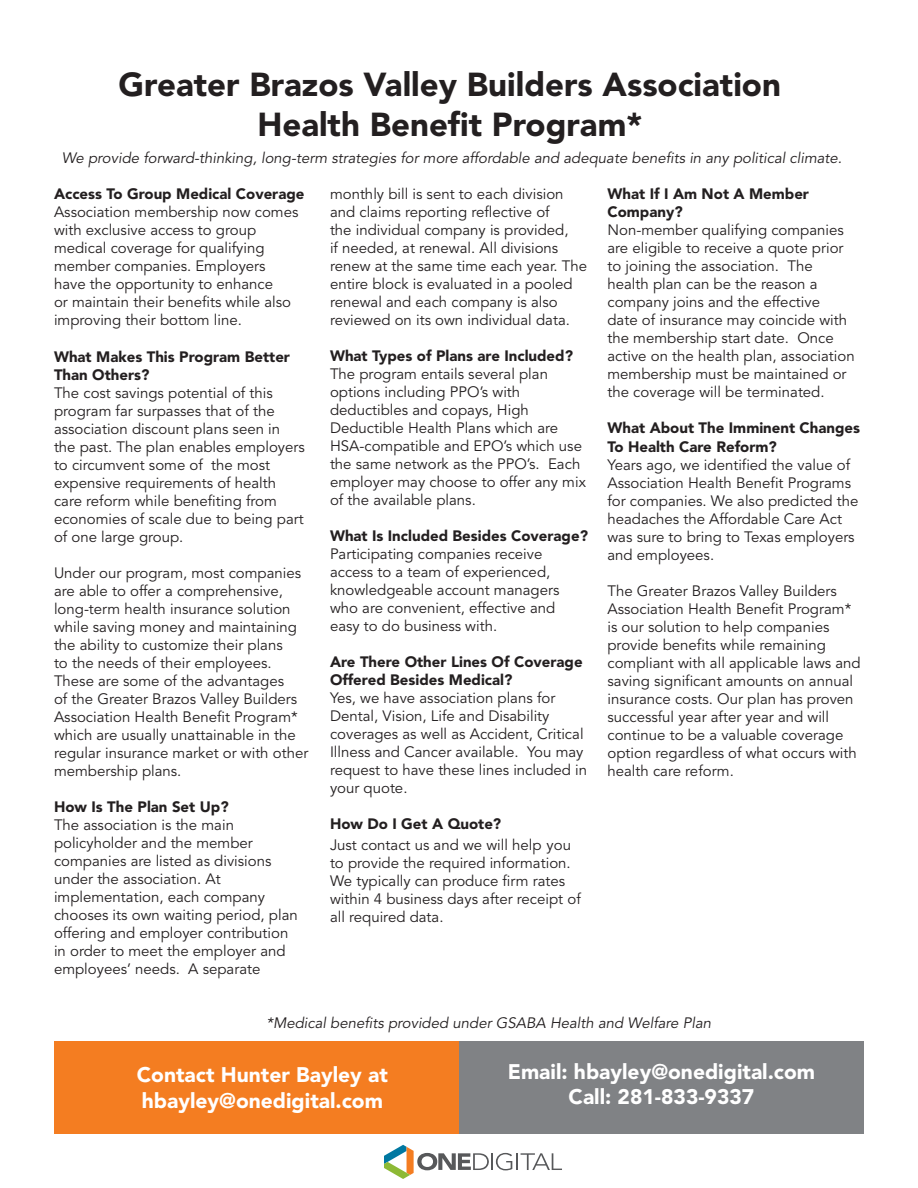
<style>
.page{position:relative;width:918px;height:1188px;background:#fff}
.page>*{position:absolute;margin:0;border:0;box-sizing:border-box;transform-origin:0 0}
.t1{font:900 33px "Avenir";color:#231f20}
.t2{font:900 21px/25.2px "Avenir";color:#fff}
.t3{font:15px/18px "Avenir";color:#231f20}
.t4{font:900 15px/18px "Avenir";color:#231f20}
.t5{font:italic 15px "Avenir";color:#231f20}
</style>
<div class="page">
<div style="left:459px;top:1041px;width:405px;height:93px;background:#808285"></div>
<div style="left:54px;top:1041px;width:405px;height:93px;background:#f47d21"></div>
<svg style="left:384px;top:1145px;width:178px;height:34px"></svg>
<p class="t1" style="left:119px;top:64px;width:664px">Greater Brazos Valley Builders Association</p>
<p class="t1" style="left:257px;top:105px;width:386px">Health Benefit Program*</p>
<p class="t5" style="left:62px;top:149px;width:782px">We provide forward-thinking, long-term strategies for more affordable and adequate benefits in any political climate.</p>
<p class="t4" style="left:54px;top:184px;width:252px">Access To Group Medical Coverage</p>
<p class="t3" style="left:54px;top:203px;width:246px">Association membership now comes with exclusive access to group medical coverage for qualifying member companies. Employers have the opportunity to enhance<br>or maintain their benefits while also improving their bottom line.</p>
<p class="t4" style="left:54px;top:348px;width:238px">What Makes This Program Better<br>Than Others?</p>
<p class="t3" style="left:54px;top:385px;width:220px">The cost savings potential of this</p>
<p class="t3" style="left:54px;top:403px;width:222px">program far surpasses that of the</p>
<p class="t3" style="left:54px;top:421px;width:228px">association discount plans seen in</p>
<p class="t3" style="left:54px;top:439px;width:252px">the past. The plan enables employers to circumvent some of the most expensive requirements of health care reform while benefiting from economies of scale due to being part of one large group.</p>
<p class="t3" style="left:54px;top:565px;width:256px">Under our program, most companies are able to offer a comprehensive, long-term health insurance solution while saving money and maintaining the ability to customize their plans<br>to the needs of their employees.<br>These are some of the advantages<br>of the Greater Brazos Valley Builders Association Health Benefit Program* which are usually unattainable in the regular insurance market or with other membership plans.</p>
<p class="t4" style="left:54px;top:798px;width:176px">How Is The Plan Set Up?</p>
<p class="t3" style="left:54px;top:817px;width:245px">The association is the main policyholder and the member companies are listed as divisions under the association. At implementation, each company chooses its own waiting period, plan offering and employer contribution in order to meet the employer and employees’ needs. A separate</p>
<p class="t4" style="left:608px;top:184px;width:203px">What If I Am Not A Member<br>Company?</p>
<p class="t3" style="left:608px;top:221px;width:249px">Non-member qualifying companies are eligible to receive a quote prior to joining the association. The health plan can be the reason a company joins and the effective<br>date of insurance may coincide with the membership start date. Once active on the health plan, association membership must be maintained or the coverage will be terminated.</p>
<p class="t4" style="left:608px;top:417px;width:254px;line-height:19.8px">What About The Imminent Changes<br>To Health Care Reform?</p>
<p class="t3" style="left:607px;top:457px;width:253px">Years ago, we identified the value of<br>Association Health Benefit Programs for companies. We also predicted the headaches the Affordable Care Act was sure to bring to Texas employers and employees.</p>
<p class="t3" style="left:607px;top:583px;width:255px">The Greater Brazos Valley Builders Association Health Benefit Program* is our solution to help companies provide benefits while remaining compliant with all applicable laws and saving significant amounts on annual insurance costs. Our plan has proven successful year after year and will continue to be a valuable coverage option regardless of what occurs with health care reform.</p>
<p class="t3" style="left:330px;top:185px;width:259px">monthly bill is sent to each division and claims reporting reflective of<br>the individual company is provided,<br>if needed, at renewal. All divisions renew at the same time each year. The</p>
<p class="t3" style="left:330px;top:275px;width:244px">entire block is evaluated in a pooled renewal and each company is also reviewed on its own individual data.</p>
<p class="t4" style="left:330px;top:346px;width:245px">What Types of Plans are Included?</p>
<p class="t3" style="left:330px;top:365px;width:257px">The program entails several plan options including PPO’s with deductibles and copays, High<br>Deductible Health Plans which are<br>HSA-compatible and EPO’s which use the same network as the PPO’s. Each employer may choose to offer any mix of the available plans.</p>
<p class="t4" style="left:330px;top:526px;width:260px">What Is Included Besides Coverage?</p>
<p class="t3" style="left:330px;top:545px;width:231px">Participating companies receive access to a team of experienced, knowledgeable account managers who are convenient, effective and easy to do business with.</p>
<p class="t4" style="left:330px;top:652px;width:254px">Are There Other Lines Of Coverage<br>Offered Besides Medical?</p>
<p class="t3" style="left:330px;top:689px;width:259px">Yes, we have association plans for Dental, Vision, Life and Disability coverages as well as Accident, Critical Illness and Cancer available. You may request to have these lines included in your quote.</p>
<p class="t4" style="left:330px;top:814px;width:173px">How Do I Get A Quote?</p>
<p class="t3" style="left:330px;top:836px;width:252px">Just contact us and we will help you to provide the required information.<br>We typically can produce firm rates within 4 business days after receipt of all required data.</p>
<p class="t5" style="left:266px;top:1014px;width:446px">*Medical benefits provided under GSABA Health and Welfare Plan</p>
<p class="t2" style="left:137px;top:1062px;width:253px">Contact Hunter Bayley at hbayley@onedigital.com</p>
<p class="t2" style="left:508px;top:1059px;width:309px">Email: hbayley@onedigital.com</p>
<p class="t2" style="left:569px;top:1084px;width:187px">Call: 281-833-9337</p>
</div>
